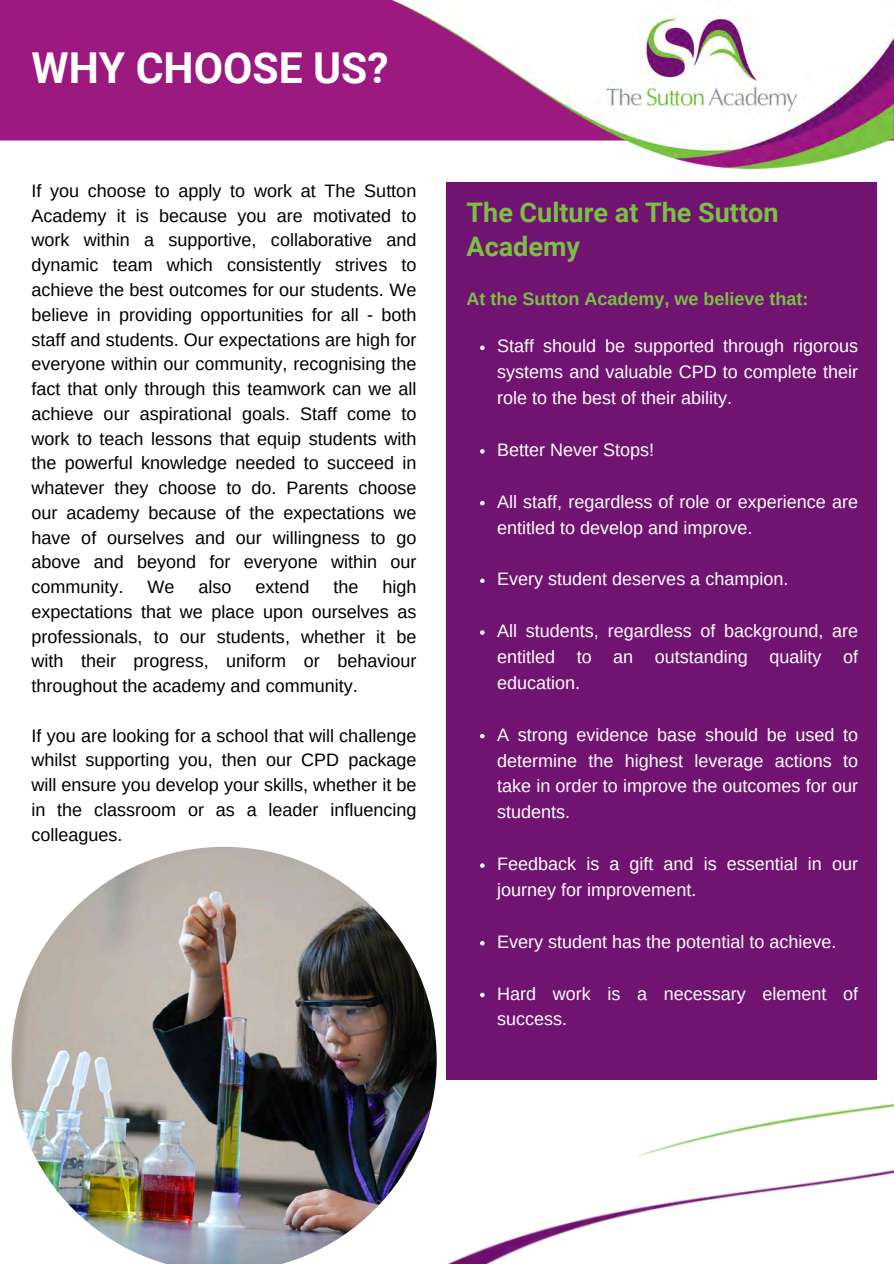
<style>
.page{position:relative;width:894px;height:1264px;background:#fff}
.page>*{position:absolute;margin:0;border:0;box-sizing:border-box;transform-origin:0 0}
.t1{font:700 42.6px "Roboto";color:#fff}
.t2{font:700 27px/33.8px "Roboto";color:#7ac143}
.t3{font:18px/24.8px "Arimo";color:#000;text-align:justify}
.t4{font:18px/25.8px "Arimo";color:#fff;text-align:justify}
.t5{font:700 18px "Arimo";color:#7ac143}
</style>
<div class="page">
<div style="left:0;top:0;width:392px;height:140px;background:#9c1980"></div>
<img style="left:436px;top:463px;width:457px;height:800px">
<div style="left:446px;top:182px;width:430px;height:897px;background:#711371"></div>
<img style="left:11px;top:846px;width:425px;height:417px">
<img style="left:392px;top:0;width:501px;height:169px">
<svg style="left:480px;top:345px;width:4px;height:5px"></svg>
<svg style="left:480px;top:449px;width:4px;height:4px"></svg>
<svg style="left:480px;top:501px;width:4px;height:4px"></svg>
<svg style="left:480px;top:578px;width:4px;height:5px"></svg>
<svg style="left:480px;top:630px;width:4px;height:5px"></svg>
<svg style="left:480px;top:734px;width:4px;height:4px"></svg>
<svg style="left:480px;top:863px;width:4px;height:4px"></svg>
<svg style="left:480px;top:941px;width:4px;height:4px"></svg>
<svg style="left:480px;top:992px;width:4px;height:5px"></svg>
<p class="t1" style="left:31px;top:44px;width:358px">WHY CHOOSE US?</p>
<p class="t3" style="left:31px;top:178px;width:386px">If you choose to apply to work at The Sutton Academy it is because you are motivated to work within a supportive, collaborative and dynamic team which consistently strives to achieve the best outcomes for our students. We believe in providing opportunities for all - both staff and students. Our expectations are high for everyone within our community, recognising the fact that only through this teamwork can we all achieve our aspirational goals. Staff come to work to teach lessons that equip students with the powerful knowledge needed to succeed in whatever they choose to do. Parents choose our academy because of the expectations we have of ourselves and our willingness to go above and beyond for everyone within our community.</p>
<p class="t3" style="left:31px;top:574px;width:386px;text-indent:351px">high expectations that we place upon ourselves as professionals, to our students, whether it be with their progress, uniform or behaviour throughout the academy and community.</p>
<p class="t3" style="left:31px;top:723px;width:386px">If you are looking for a school that will challenge whilst supporting you, then our CPD package will ensure you develop your skills, whether it be in the classroom or as a leader influencing colleagues.</p>
<p class="t3" style="left:147px;top:574px;width:28px">We</p>
<p class="t3" style="left:198px;top:574px;width:35px">also</p>
<p class="t3" style="left:255px;top:574px;width:56px">extend</p>
<p class="t3" style="left:333px;top:574px;width:27px">the</p>
<h2 class="t2" style="left:466px;top:196px;width:313px">The Culture at The Sutton<br>Academy</h2>
<h3 class="t5" style="left:466px;top:289px;width:343px">At the Sutton Academy, we believe that:</h3>
<p class="t4" style="left:497px;top:333px;width:362px">Staff should be supported through rigorous systems and valuable CPD to complete their role to the best of their ability.</p>
<p class="t4" style="left:497px;top:436px;width:158px">Better Never Stops!</p>
<p class="t4" style="left:497px;top:488px;width:362px">All staff, regardless of role or experience are entitled to develop and improve.</p>
<p class="t4" style="left:497px;top:566px;width:292px">Every student deserves a champion.</p>
<p class="t4" style="left:497px;top:618px;width:362px">All students, regardless of background, are entitled to an outstanding quality of education.</p>
<p class="t4" style="left:497px;top:721px;width:362px">A strong evidence base should be used to determine the highest leverage actions to take in order to improve the outcomes for our students.</p>
<p class="t4" style="left:497px;top:850px;width:362px">Feedback is a gift and is essential in our journey for improvement.</p>
<p class="t4" style="left:497px;top:928px;width:340px">Every student has the potential to achieve.</p>
<p class="t4" style="left:497px;top:980px;width:362px">Hard work is a necessary element of success.</p>
</div>
